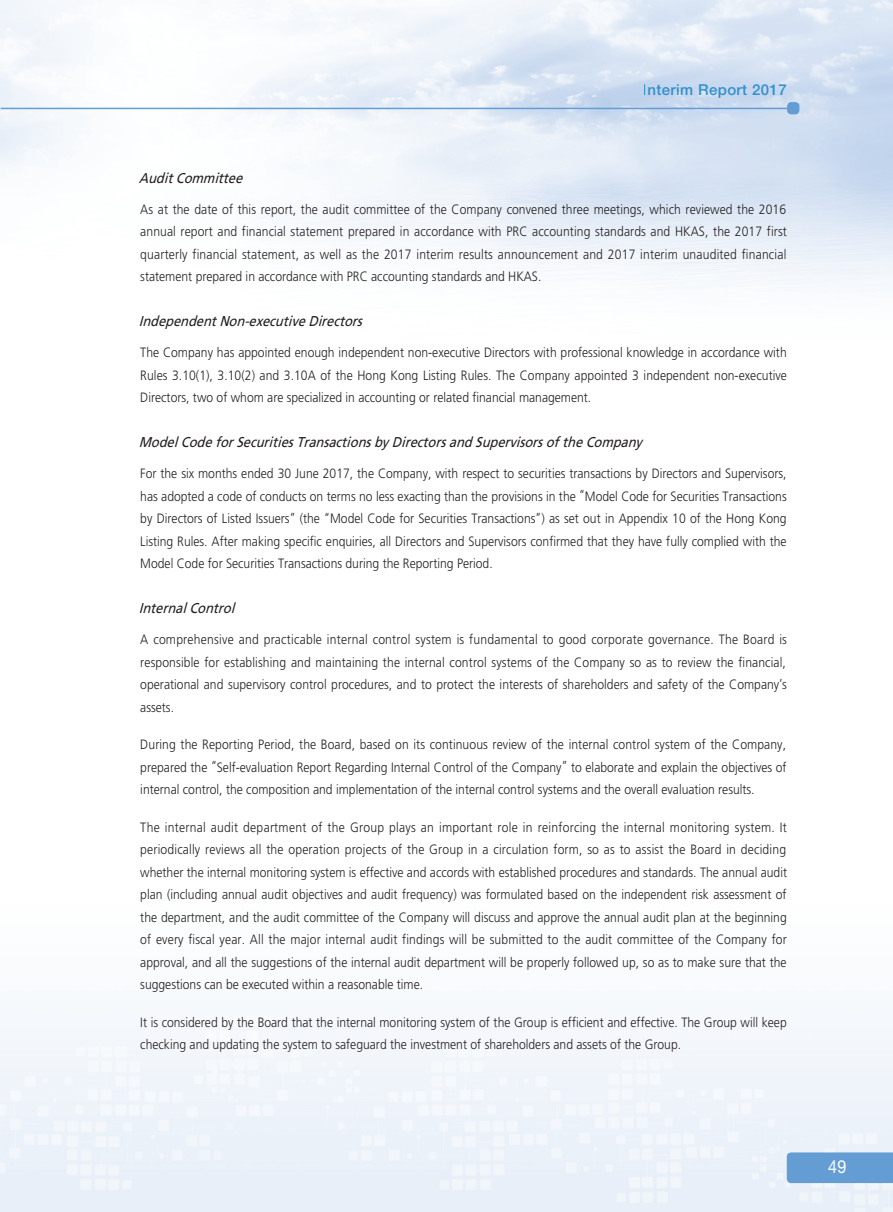
<style>
.page{position:relative;width:893px;height:1212px;background:#fff}
.page>*{position:absolute;margin:0;border:0;box-sizing:border-box;transform-origin:0 0}
.t1{font:18px "Helvetica Neue LT Std";color:#fff;scale:.9 1}
.t2{font:500 15px "Helvetica Neue LT Std";letter-spacing:.025em;color:#0077c0}
._5__副副標題{font:italic 14.25px "Frutiger LT Std";color:#231f20;scale:.9 1}
._1__內文{font:300 13.5px/22.5px "Frutiger LT Std";color:#231f20;text-align:justify;scale:.9 1}
.s1{font-stretch:condensed}
</style>
<div class="page">
<div style="left:787px;top:102px;width:12px;height:12px;background:#639dd4;border-radius:4px"></div>
<hr style="left:1px;top:108px;width:790px;height:1px;background:#639dd4">
<div style="left:787px;top:1152px;width:106px;height:31px;background:#639dd4"></div>
<p class="t2" style="left:643px;top:81px;width:145px">Interim Report 2017</p>
<p class="_5__副副標題" style="left:139px;top:169px;width:121px">Audit Committee</p>
<p class="_1__內文" style="left:140px;top:198px;width:720px">As at the date of this report, the audit committee of the Company convened three meetings, which reviewed the 2016 annual report and financial statement prepared in accordance with PRC accounting standards and HKAS, the 2017 first quarterly financial statement, as well as the 2017 interim results announcement and 2017 interim unaudited financial statement prepared in accordance with PRC accounting standards and HKAS.</p>
<p class="_5__副副標題" style="left:139px;top:313px;width:254px">Independent Non-executive Directors</p>
<p class="_1__內文" style="left:140px;top:342px;width:720px">The Company has appointed enough independent non-executive Directors with professional knowledge in accordance with Rules 3.10(1), 3.10(2) and 3.10A of the Hong Kong Listing Rules. The Company appointed 3 independent non-executive Directors, two of whom are specialized in accounting or related financial management.</p>
<p class="_5__副副標題" style="left:139px;top:434px;width:566px">Model Code for Securities Transactions by Directors and Supervisors of the Company</p>
<p class="_1__內文" style="left:140px;top:463px;width:720px">For the six months ended 30 June 2017, the Company, with respect to securities transactions by Directors and Supervisors, has adopted a code of conducts on terms no less exacting than the provisions in the <span class="s1">“</span>Model Code for Securities Transactions by Directors of Listed Issuers<span class="s1">”</span> (the <span class="s1">“</span>Model Code for Securities Transactions<span class="s1">”</span>) as set out in Appendix 10 of the Hong Kong Listing Rules. After making specific enquiries, all Directors and Supervisors confirmed that they have fully complied with the Model Code for Securities Transactions during the Reporting Period.</p>
<p class="_5__副副標題" style="left:139px;top:600px;width:113px">Internal Control</p>
<p class="_1__內文" style="left:140px;top:629px;width:720px">A comprehensive and practicable internal control system is fundamental to good corporate governance. The Board is responsible for establishing and maintaining the internal control systems of the Company so as to review the financial, operational and supervisory control procedures, and to protect the interests of shareholders and safety of the Company<span class="s1">’</span>s assets.</p>
<p class="_1__內文" style="left:140px;top:734px;width:720px">During the Reporting Period, the Board, based on its continuous review of the internal control system of the Company, prepared the <span class="s1">“</span>Self-evaluation Report Regarding Internal Control of the Company<span class="s1">”</span> to elaborate and explain the objectives of internal control, the composition and implementation of the internal control systems and the overall evaluation results.</p>
<p class="_1__內文" style="left:140px;top:816px;width:720px">The internal audit department of the Group plays an important role in reinforcing the internal monitoring system. It periodically reviews all the operation projects of the Group in a circulation form, so as to assist the Board in deciding whether the internal monitoring system is effective and accords with established procedures and standards. The annual audit plan (including annual audit objectives and audit frequency) was formulated based on the independent risk assessment of the department, and the audit committee of the Company will discuss and approve the annual audit plan at the beginning of every fiscal year. All the major internal audit findings will be submitted to the audit committee of the Company for approval, and all the suggestions of the internal audit department will be properly followed up, so as to make sure that the suggestions can be executed within a reasonable time.</p>
<p class="_1__內文" style="left:140px;top:1011px;width:720px">It is considered by the Board that the internal monitoring system of the Group is efficient and effective. The Group will keep checking and updating the system to safeguard the investment of shareholders and assets of the Group.</p>
<h1 class="t1" style="left:828px;top:1156px;width:22px">49</h1>
</div>
